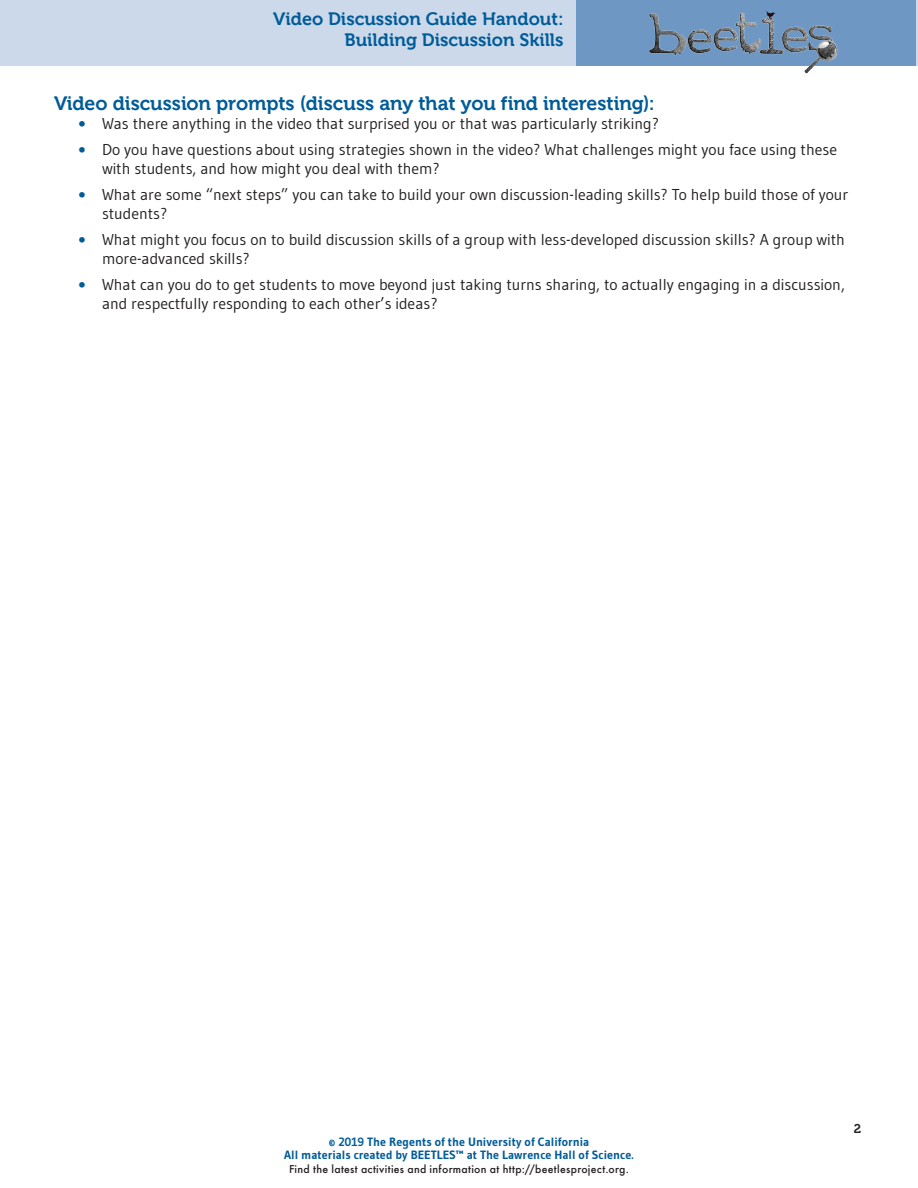
<style>
.page{position:relative;width:918px;height:1188px;background:#fff}
.page>*{position:absolute;margin:0;border:0;box-sizing:border-box;transform-origin:0 0}
.Section_Head{font:19.5px "Museo 700";letter-spacing:-.005em;color:#005c98}
.t1{font:18px/21.6px "Museo 700";color:#005c98;text-align:right}
.t2{font:15.75px/19.5px "Gudea";color:#231f20}
.t3{font:12.75px "Museo 700";color:#231f20}
.t4{font:700 12px/13.5px "Gudea";color:#005c98;text-align:center}
.t5{font:500 10.5px "Futura";letter-spacing:.03em;color:#231f20}
.s1{font-family:"Stempel Garamond LT Std";font-weight:700;color:#005c98}
</style>
<div class="page">
<hr style="left:916px;top:0;width:2px;height:66px;background:#ccd9ea">
<div style="left:574px;top:0;width:342px;height:66px;background:#6e98c3"></div>
<div style="left:0;top:0;width:575px;height:66px;background:#ccd9ea"></div>
<img style="left:649px;top:12px;width:189px;height:62px">
<svg style="left:766px;top:11px;width:9px;height:8px"></svg>
<p class="t1" style="left:273px;top:8px;width:292px">Video Discussion Guide Handout:<br>Building Discussion Skills</p>
<p class="Section_Head" style="left:54px;top:92px;width:602px">Video discussion prompts (discuss any that you find interesting):</p>
<p class="t2" style="left:78px;top:114px;width:582px"><span class="s1">•</span> Was there anything in the video that surprised you or that was particularly striking?</p>
<p class="t2" style="left:102px;top:139px;width:737px;text-indent:-24px"><span class="s1">•</span> Do you have questions about using strategies shown in the video? What challenges might you face using these with students, and how might you deal with them?</p>
<p class="t2" style="left:102px;top:184px;width:748px;text-indent:-24px"><span class="s1">•</span> What are some “next steps” you can take to build your own discussion-leading skills? To help build those of your students?</p>
<p class="t2" style="left:102px;top:229px;width:745px;text-indent:-24px"><span class="s1">•</span> What might you focus on to build discussion skills of a group with less-developed discussion skills? A group with more-advanced skills?</p>
<p class="t2" style="left:102px;top:274px;width:744px;text-indent:-24px"><span class="s1">•</span> What can you do to get students to move beyond just taking turns sharing, to actually engaging in a discussion, and respectfully responding to each other’s ideas?</p>
<p class="t4" style="left:284px;top:1135px;width:351px">© 2019 The Regents of the University of California<br>All materials created by BEETLES™ at The Lawrence Hall of Science.</p>
<p class="t5" style="left:289px;top:1162px;width:342px">Find the latest activities and information at http://beetlesproject.org.</p>
<p class="t3" style="left:854px;top:1122px;width:9px">2</p>
</div>
